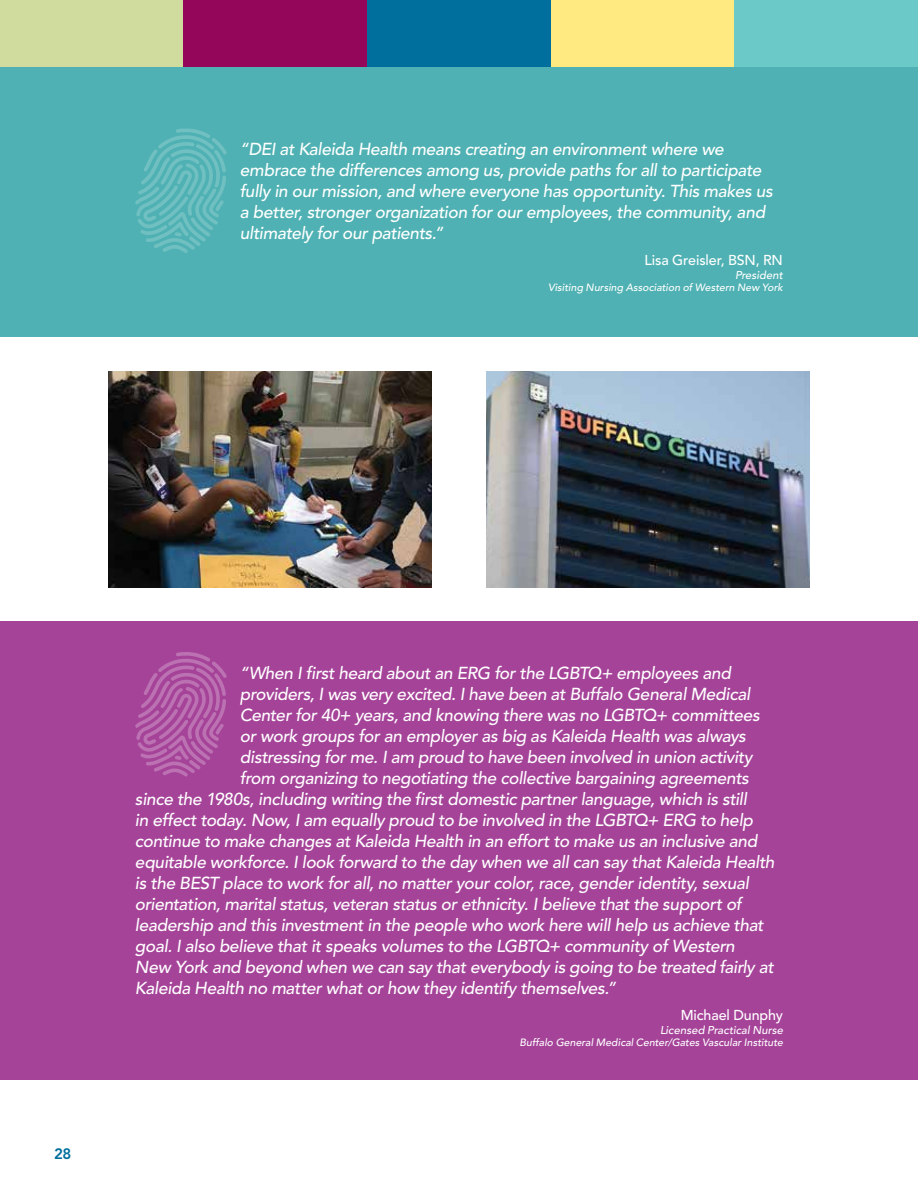
<style>
.page{position:relative;width:918px;height:1188px;background:#fff}
.page>*{position:absolute;margin:0;border:0;box-sizing:border-box;transform-origin:0 0}
.t1{font:italic 500 17.25px/21px "Avenir LT Std";letter-spacing:-.02em;color:#fff}
.t2{font:800 15px "Avenir LT Std";color:#006f9e}
.t3{font:500 14.25px "Avenir LT Std";letter-spacing:-.005em;color:#fff}
.t4{font:italic 500 11.25px "Avenir LT Std";color:#fff}
.t5{font:italic 500 10.5px "Avenir LT Std";letter-spacing:.005em;color:#fff}
</style>
<div class="page">
<div style="left:0;top:0;width:184px;height:68px;background:#d0dc9e"></div>
<div style="left:184px;top:0;width:183px;height:68px;background:#940659"></div>
<div style="left:367px;top:0;width:184px;height:68px;background:#006f9e"></div>
<div style="left:551px;top:0;width:183px;height:68px;background:#ffea82"></div>
<div style="left:734px;top:0;width:184px;height:68px;background:#6bc9c7"></div>
<div style="left:0;top:68px;width:918px;height:270px;background:#4fb1b3"></div>
<svg style="left:135px;top:128px;width:92px;height:125px"></svg>
<div style="left:0;top:621px;width:918px;height:459px;background:#a54399"></div>
<svg style="left:135px;top:652px;width:92px;height:125px"></svg>
<img style="left:108px;top:371px;width:324px;height:216px">
<img style="left:486px;top:371px;width:324px;height:216px">
<p class="t1" style="left:240px;top:139px;width:535px">“DEI at Kaleida Health means creating an environment where we embrace the differences among us, provide paths for all to participate fully in our mission, and where everyone has opportunity. This makes us a better, stronger organization for our employees, the community, and ultimately for our patients.”</p>
<p class="t3" style="left:645px;top:251px;width:140px">Lisa Greisler, BSN, RN</p>
<p class="t4" style="left:735px;top:268px;width:49px">President</p>
<p class="t5" style="left:548px;top:282px;width:236px">Visiting Nursing Association of Western New York</p>
<p class="t2" style="left:54px;top:1145px;width:19px">28</p>
<p class="t1" style="left:240px;top:663px;width:493px">“When I first heard about an ERG for the LGBTQ+ employees and</p>
<p class="t1" style="left:240px;top:684px;width:512px">providers, I was very excited. I have been at Buffalo General Medical</p>
<p class="t1" style="left:240px;top:705px;width:522px">Center for 40+ years, and knowing there was no LGBTQ+ committees</p>
<p class="t1" style="left:240px;top:726px;width:508px">or work groups for an employer as big as Kaleida Health was always</p>
<p class="t1" style="left:240px;top:747px;width:514px">distressing for me. I am proud to have been involved in union activity</p>
<p class="t1" style="left:240px;top:768px;width:511px">from organizing to negotiating the collective bargaining agreements</p>
<p class="t1" style="left:135px;top:789px;width:613px">since the 1980s, including writing the first domestic partner language, which is still</p>
<p class="t1" style="left:135px;top:810px;width:620px">in effect today. Now, I am equally proud to be involved in the LGBTQ+ ERG to help</p>
<p class="t1" style="left:135px;top:831px;width:624px">continue to make changes at Kaleida Health in an effort to make us an inclusive and</p>
<p class="t1" style="left:135px;top:852px;width:641px">equitable workforce. I look forward to the day when we all can say that Kaleida Health</p>
<p class="t1" style="left:135px;top:873px;width:615px">is the BEST place to work for all, no matter your color, race, gender identity, sexual</p>
<p class="t1" style="left:135px;top:894px;width:608px">orientation, marital status, veteran status or ethnicity. I believe that the support of</p>
<p class="t1" style="left:135px;top:915px;width:630px">leadership and this investment in the people who work here will help us achieve that</p>
<p class="t1" style="left:135px;top:936px;width:601px">goal. I also believe that it speaks volumes to the LGBTQ+ community of Western</p>
<p class="t1" style="left:135px;top:957px;width:640px">New York and beyond when we can say that everybody is going to be treated fairly at</p>
<p class="t1" style="left:135px;top:978px;width:483px">Kaleida Health no matter what or how they identify themselves.”</p>
<p class="t3" style="left:681px;top:1006px;width:104px">Michael Dunphy</p>
<p class="t4" style="left:660px;top:1023px;width:124px">Licensed Practical Nurse</p>
<p class="t5" style="left:519px;top:1037px;width:265px">Buffalo General Medical Center/Gates Vascular Institute</p>
</div>
